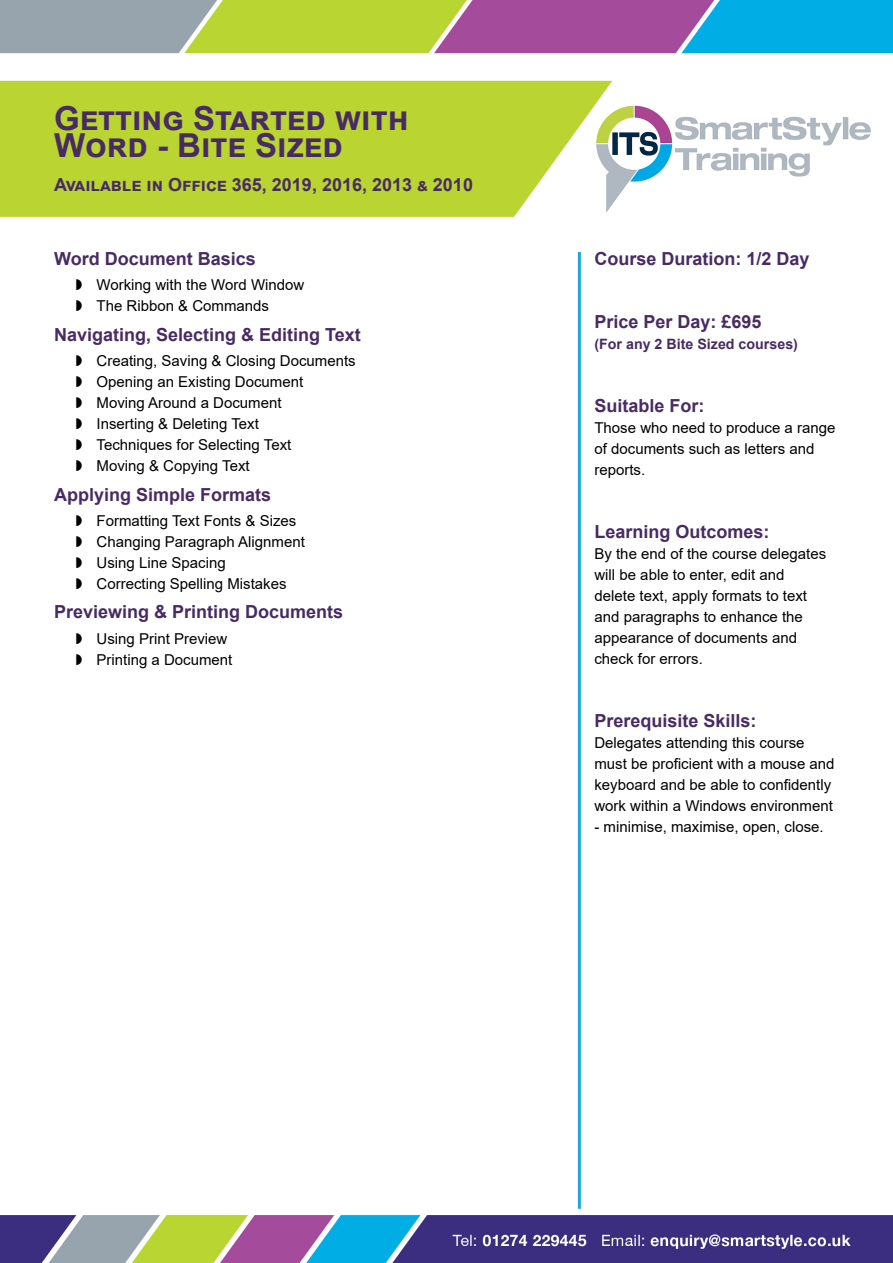
<style>
.page{position:relative;width:893px;height:1263px;background:#fff}
.page>*{position:absolute;margin:0;border:0;box-sizing:border-box;transform-origin:0 0}
.Page_Title{font:700 33px/27px "Arial";color:#482b64}
.Objective_Topic{font:700 18px "Arial";color:#482b64}
.Side_Bar{font:700 18px "Arial";color:#482b64}
.Page_Sub_Heading{font:700 18px "Arial";color:#482b64}
.Side_Bar_Text{font:15px/21px "Arial";color:#000}
.Side_Bar_Sub_Heading{font:700 14.25px "Arial";color:#482b64}
</style>
<div class="page">
<img style="left:0;top:0;width:893px;height:1263px">
<svg style="left:0;top:81px;width:612px;height:136px;background:#bed641"></svg>
<hr style="left:578px;top:252px;width:3px;height:957px;background:#1ca7e0">
<svg style="left:77px;top:279px;width:5px;height:11px"></svg>
<svg style="left:77px;top:300px;width:5px;height:11px"></svg>
<svg style="left:77px;top:355px;width:5px;height:11px"></svg>
<svg style="left:77px;top:376px;width:5px;height:11px"></svg>
<svg style="left:77px;top:397px;width:5px;height:11px"></svg>
<svg style="left:77px;top:418px;width:5px;height:11px"></svg>
<svg style="left:77px;top:439px;width:5px;height:11px"></svg>
<svg style="left:77px;top:460px;width:5px;height:11px"></svg>
<svg style="left:77px;top:515px;width:5px;height:11px"></svg>
<svg style="left:77px;top:536px;width:5px;height:11px"></svg>
<svg style="left:77px;top:557px;width:5px;height:11px"></svg>
<svg style="left:77px;top:578px;width:5px;height:11px"></svg>
<svg style="left:77px;top:633px;width:5px;height:11px"></svg>
<svg style="left:77px;top:654px;width:5px;height:11px"></svg>
<p class="Page_Title" style="left:54px;top:106px;width:356px">Getting Started with<br>Word - Bite Sized</p>
<p class="Page_Sub_Heading" style="left:54px;top:172px;width:420px">Available in Office 365, 2019, 2016, 2013 &amp; 2010</p>
<p class="Objective_Topic" style="left:54px;top:246px;width:203px">Word Document Basics</p>
<p class="Side_Bar_Text" style="left:97px;top:274px;width:209px">Working with the Word Window</p>
<p class="Side_Bar_Text" style="left:97px;top:295px;width:174px">The Ribbon &amp; Commands</p>
<p class="Objective_Topic" style="left:54px;top:322px;width:308px">Navigating, Selecting &amp; Editing Text</p>
<p class="Side_Bar_Text" style="left:97px;top:350px;width:261px">Creating, Saving &amp; Closing Documents</p>
<p class="Side_Bar_Text" style="left:97px;top:371px;width:208px">Opening an Existing Document</p>
<p class="Side_Bar_Text" style="left:97px;top:392px;width:187px">Moving Around a Document</p>
<p class="Side_Bar_Text" style="left:97px;top:413px;width:164px">Inserting &amp; Deleting Text</p>
<p class="Side_Bar_Text" style="left:97px;top:434px;width:196px">Techniques for Selecting Text</p>
<p class="Side_Bar_Text" style="left:97px;top:455px;width:155px">Moving &amp; Copying Text</p>
<p class="Objective_Topic" style="left:54px;top:482px;width:219px">Applying Simple Formats</p>
<p class="Side_Bar_Text" style="left:97px;top:510px;width:201px">Formatting Text Fonts &amp; Sizes</p>
<p class="Side_Bar_Text" style="left:97px;top:531px;width:210px">Changing Paragraph Alignment</p>
<p class="Side_Bar_Text" style="left:97px;top:552px;width:131px">Using Line Spacing</p>
<p class="Side_Bar_Text" style="left:97px;top:573px;width:192px">Correcting Spelling Mistakes</p>
<p class="Objective_Topic" style="left:54px;top:599px;width:291px">Previewing &amp; Printing Documents</p>
<p class="Side_Bar_Text" style="left:97px;top:628px;width:132px">Using Print Preview</p>
<p class="Side_Bar_Text" style="left:97px;top:649px;width:137px">Printing a Document</p>
<p class="Side_Bar" style="left:594px;top:246px;width:217px">Course Duration: 1/2 Day</p>
<p class="Side_Bar" style="left:594px;top:309px;width:169px">Price Per Day: £695</p>
<p class="Side_Bar_Sub_Heading" style="left:594px;top:334px;width:205px">(For any 2 Bite Sized courses)</p>
<p class="Side_Bar" style="left:594px;top:393px;width:112px">Suitable For:</p>
<p class="Side_Bar_Text" style="left:594px;top:417px;width:242px">Those who need to produce a range of documents such as letters and reports.</p>
<p class="Side_Bar" style="left:594px;top:519px;width:177px">Learning Outcomes:</p>
<p class="Side_Bar_Text" style="left:594px;top:543px;width:233px">By the end of the course delegates will be able to enter, edit and delete text, apply formats to text and paragraphs to enhance the appearance of documents and check for errors.</p>
<p class="Side_Bar" style="left:594px;top:708px;width:164px">Prerequisite Skills:</p>
<p class="Side_Bar_Text" style="left:594px;top:732px;width:242px">Delegates attending this course must be proficient with a mouse and keyboard and be able to confidently work within a Windows environment</p>
<p class="Side_Bar_Text" style="left:594px;top:816px;width:231px">- minimise, maximise, open, close.</p>
</div>
